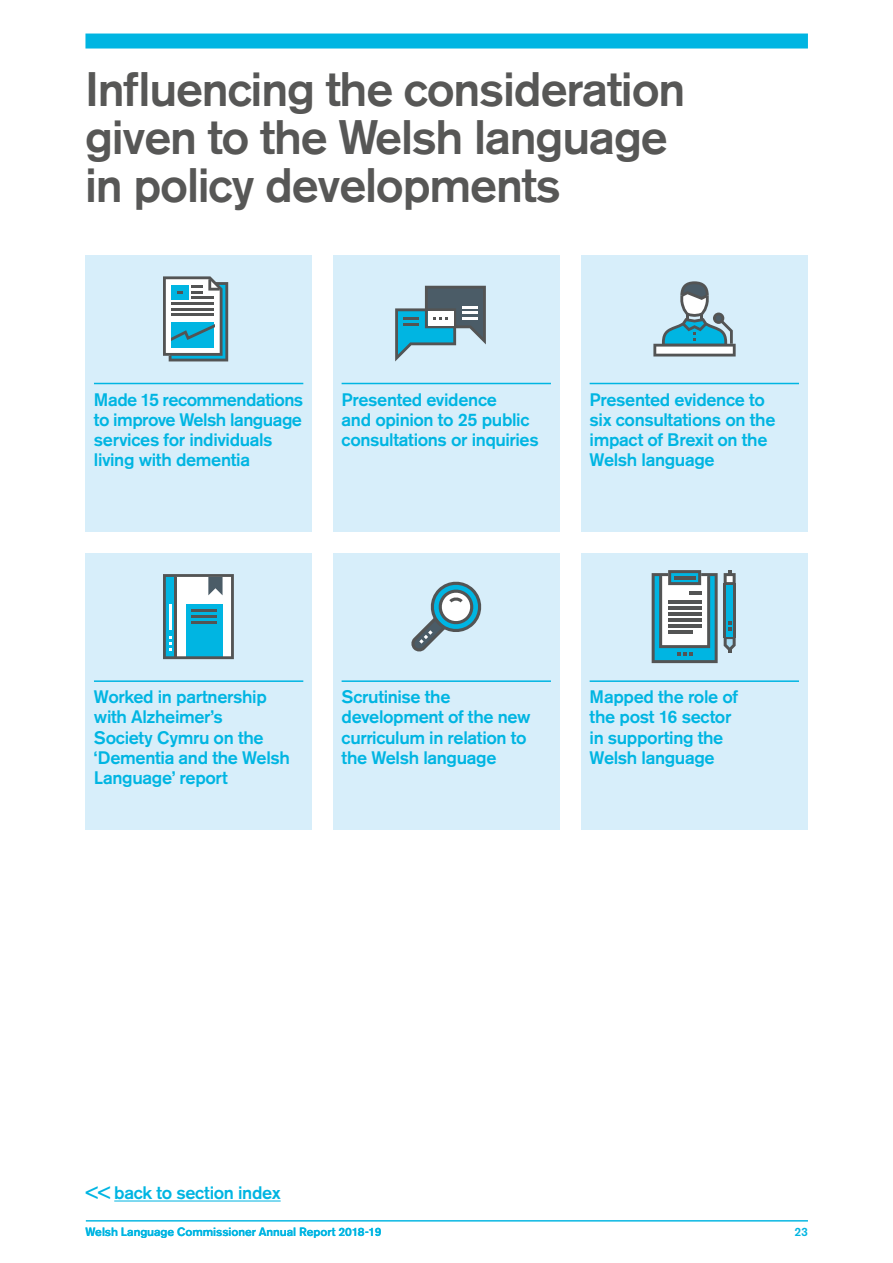
<style>
.page{position:relative;width:893px;height:1263px;background:#fff}
.page>*{position:absolute;margin:0;border:0;box-sizing:border-box;transform-origin:0 0}
.t1{font:500 48px/48px "Akzidenz Grotesk BE";letter-spacing:-.025em;color:#575756}
.t2{font:500 18px/20.2px "Akzidenz Grotesk BE";letter-spacing:-.02em;color:#00b5e2}
.t3{font:500 12px "Akzidenz Grotesk BE";letter-spacing:-.005em;color:#00b5e2}
</style>
<div class="page">
<div style="left:85px;top:34px;width:723px;height:15px;background:#00b5e2"></div>
<hr style="left:86px;top:1220px;width:722px;height:1px;background:#00b5e2">
<div style="left:85px;top:255px;width:227px;height:276px;background:#d7eefa"></div>
<hr style="left:94px;top:383px;width:209px;height:1px;background:#00b5e2">
<div style="left:333px;top:255px;width:226px;height:276px;background:#d7eefa"></div>
<hr style="left:342px;top:383px;width:209px;height:1px;background:#00b5e2">
<div style="left:581px;top:255px;width:226px;height:276px;background:#d7eefa"></div>
<hr style="left:590px;top:383px;width:209px;height:1px;background:#00b5e2">
<div style="left:85px;top:553px;width:227px;height:276px;background:#d7eefa"></div>
<hr style="left:94px;top:680px;width:209px;height:2px;background:#00b5e2">
<div style="left:333px;top:553px;width:226px;height:276px;background:#d7eefa"></div>
<hr style="left:342px;top:680px;width:209px;height:2px;background:#00b5e2">
<div style="left:581px;top:553px;width:226px;height:276px;background:#d7eefa"></div>
<hr style="left:590px;top:680px;width:209px;height:2px;background:#00b5e2">
<svg style="left:411px;top:581px;width:71px;height:71px"></svg>
<svg style="left:653px;top:281px;width:83px;height:75px"></svg>
<svg style="left:163px;top:574px;width:71px;height:85px;background:#73b7c9"></svg>
<hr style="left:169px;top:604px;width:2px;height:25px;background:#fff">
<svg style="left:163px;top:276px;width:65px;height:85px;background:#7bafbd"></svg>
<svg style="left:395px;top:286px;width:91px;height:75px"></svg>
<hr style="left:462px;top:311px;width:15px;height:3px;background:#fff">
<hr style="left:462px;top:317px;width:15px;height:3px;background:#fff">
<hr style="left:724px;top:584px;width:3px;height:54px;background:#535454">
<hr style="left:733px;top:584px;width:3px;height:54px;background:#535454">
<svg style="left:724px;top:570px;width:12px;height:15px"></svg>
<svg style="left:724px;top:636px;width:12px;height:17px"></svg>
<div style="left:727px;top:585px;width:6px;height:30px;background:#00b5e2"></div>
<svg style="left:727px;top:615px;width:6px;height:21px"></svg>
<svg style="left:728px;top:621px;width:3px;height:9px"></svg>
<svg style="left:652px;top:570px;width:66px;height:93px;background:#79a5b0"></svg>
<hr style="left:114px;top:1200px;width:167px;height:1px;background:#00b5e2">
<h1 class="t1" style="left:85px;top:65px;width:602px">Influencing the consideration given to the Welsh language in policy developments</h1>
<p class="t2" style="left:94px;top:389px;width:211px">Made 15 recommendations to improve Welsh language services for individuals living with dementia</p>
<p class="t2" style="left:342px;top:389px;width:199px">Presented evidence<br>and opinion to 25 public consultations or inquiries</p>
<p class="t2" style="left:590px;top:389px;width:187px">Presented evidence to six consultations on the impact of Brexit on the<br>Welsh language</p>
<p class="t2" style="left:94px;top:687px;width:197px">Worked in partnership with Alzheimer’s<br>Society Cymru on the ‘Dementia and the Welsh<br>Language’ report</p>
<p class="t2" style="left:342px;top:687px;width:190px">Scrutinise the development of the new curriculum in relation to the Welsh language</p>
<p class="t2" style="left:590px;top:687px;width:150px">Mapped the role of the post 16 sector in supporting the<br>Welsh language</p>
<p class="t2" style="left:86px;top:1183px;width:196px">&lt;&lt; back to section index</p>
<p class="t3" style="left:85px;top:1225px;width:297px">Welsh Language Commissioner Annual Report 2018-19</p>
<p class="t3" style="left:795px;top:1225px;width:15px">23</p>
</div>
